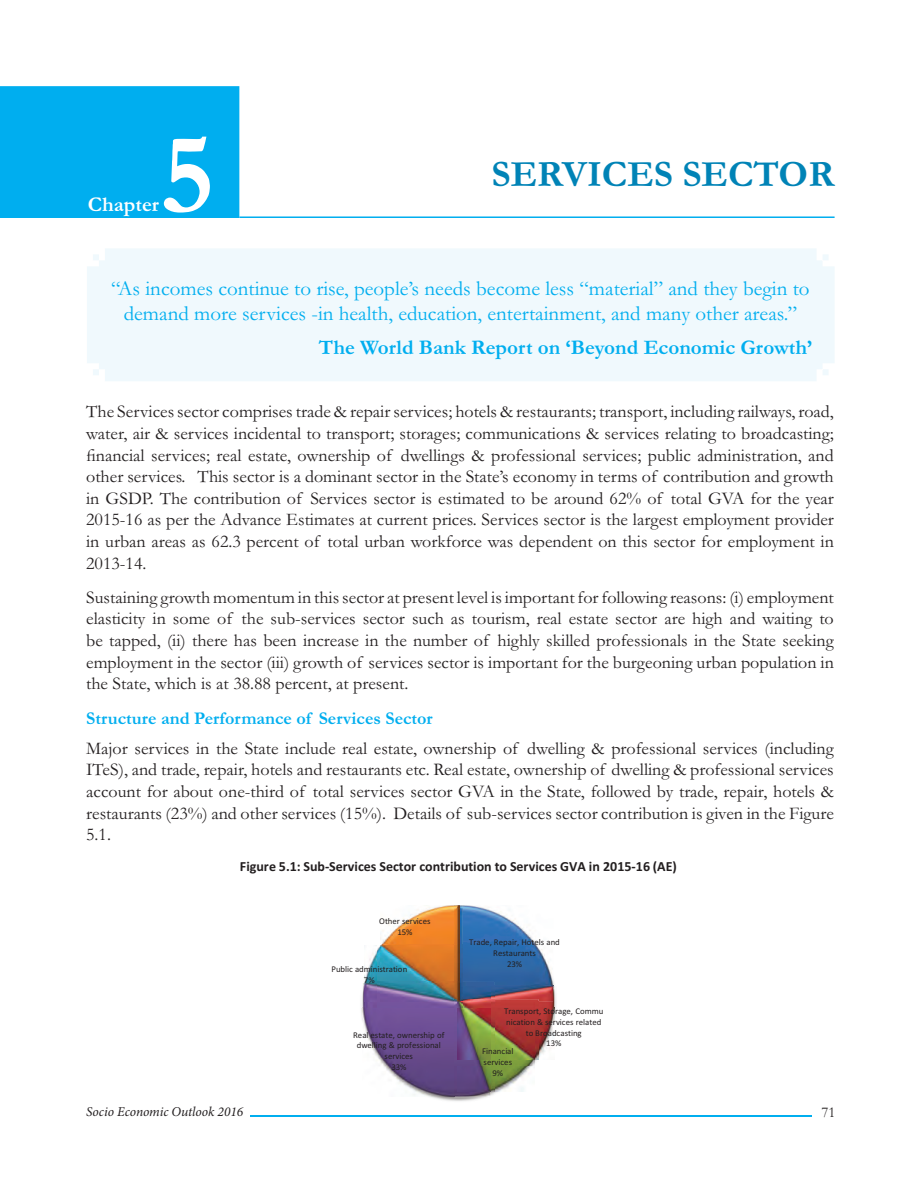
<style>
.page{position:relative;width:919px;height:1187px;background:#fff}
.page>*{position:absolute;margin:0;border:0;box-sizing:border-box;transform-origin:0 0}
.t1{font:700 116.25px "Garamond";color:#fff}
.t2{font:700 37.5px "Garamond";color:#0083b6}
.t3{font:21px/25.2px "Garamond";color:#00aeef;text-align:center}
.t4{font:700 21px "Garamond";color:#00aeef}
.t5{font:700 21px "Garamond";color:#fff}
.t6{font:18px/21.6px "Garamond";color:#231f20;text-align:justify}
.t7{font:700 18px "Garamond";color:#00aeef}
.t8{font:15px "Garamond";color:#231f20}
.t9{font:700 13.95px "Calibri";letter-spacing:.005em;color:#231f20}
.t10{font:italic 13.5px "Minion Pro";color:#231f20}
.t11{font:8.85px/10.8px "Calibri";letter-spacing:-.005em;color:#231f20;text-align:center}
</style>
<div class="page">
<hr style="left:251px;top:1115px;width:561px;height:2px;background:#00aeef">
<div style="left:87px;top:249px;width:747px;height:132px;background:#f0f9fd"></div>
<div style="left:0;top:86px;width:239px;height:132px;background:#00aeef"></div>
<img style="left:361px;top:905px;width:195px;height:196px">
<hr style="left:239px;top:216px;width:595px;height:2px;background:#00aeef">
<h1 class="t1" style="left:160px;top:129px;width:56px">5</h1>
<p class="t5" style="left:88px;top:196px;width:73px">Chapter</p>
<h2 class="t2" style="left:491px;top:160px;width:344px">SERVICES SECTOR</h2>
<p class="t3" style="left:111px;top:278px;width:699px">“As incomes continue to rise, people’s needs become less “material” and they begin to demand more services -in health, education, entertainment, and many other areas.”</p>
<p class="t4" style="left:319px;top:339px;width:495px">The World Bank Report on ‘Beyond Economic Growth’</p>
<p class="t6" style="left:86px;top:403px;width:749px">The Services sector comprises trade &amp; repair services; hotels &amp; restaurants; transport, including railways, road, water, air &amp; services incidental to transport; storages; communications &amp; services relating to broadcasting; financial services; real estate, ownership of dwellings &amp; professional services; public administration, and other services. This sector is a dominant sector in the State’s economy in terms of contribution and growth in GSDP. The contribution of Services sector is estimated to be around 62% of total GVA for the year 2015-16 as per the Advance Estimates at current prices. Services sector is the largest employment provider in urban areas as 62.3 percent of total urban workforce was dependent on this sector for employment in 2013-14.</p>
<p class="t6" style="left:86px;top:588px;width:749px">Sustaining growth momentum in this sector at present level is important for following reasons: (i) employment elasticity in some of the sub-services sector such as tourism, real estate sector are high and waiting to be tapped, (ii) there has been increase in the number of highly skilled professionals in the State seeking employment in the sector (iii) growth of services sector is important for the burgeoning urban population in the State, which is at 38.88 percent, at present.</p>
<p class="t7" style="left:86px;top:711px;width:348px">Structure and Performance of Services Sector</p>
<p class="t6" style="left:86px;top:739px;width:749px">Major services in the State include real estate, ownership of dwelling &amp; professional services (including ITeS), and trade, repair, hotels and restaurants etc. Real estate, ownership of dwelling &amp; professional services account for about one-third of total services sector GVA in the State, followed by trade, repair, hotels &amp; restaurants (23%) and other services (15%). Details of sub-services sector contribution is given in the Figure 5.1.</p>
<p class="t9" style="left:240px;top:861px;width:438px">Figure 5.1: Sub-Services Sector contribution to Services GVA in 2015-16 (AE)</p>
<p class="t11" style="left:379px;top:916px;width:53px">Other services<br>15%</p>
<p class="t11" style="left:331px;top:965px;width:77px">Public administration<br>7%</p>
<p class="t11" style="left:353px;top:1030px;width:93px">Real estate, ownership of dwelling &amp; professional services<br>33%</p>
<p class="t11" style="left:469px;top:938px;width:92px">Trade, Repair, Hotels and<br>Restaurants<br>23%</p>
<p class="t11" style="left:504px;top:1006px;width:101px">Transport, Storage, Commu nication &amp; services related to Broadcasting<br>13%</p>
<p class="t11" style="left:482px;top:1047px;width:33px">Financial services<br>9%</p>
<p class="t10" style="left:86px;top:1103px;width:159px">Socio Economic Outlook 2016</p>
<p class="t8" style="left:821px;top:1107px;width:16px">71</p>
</div>
